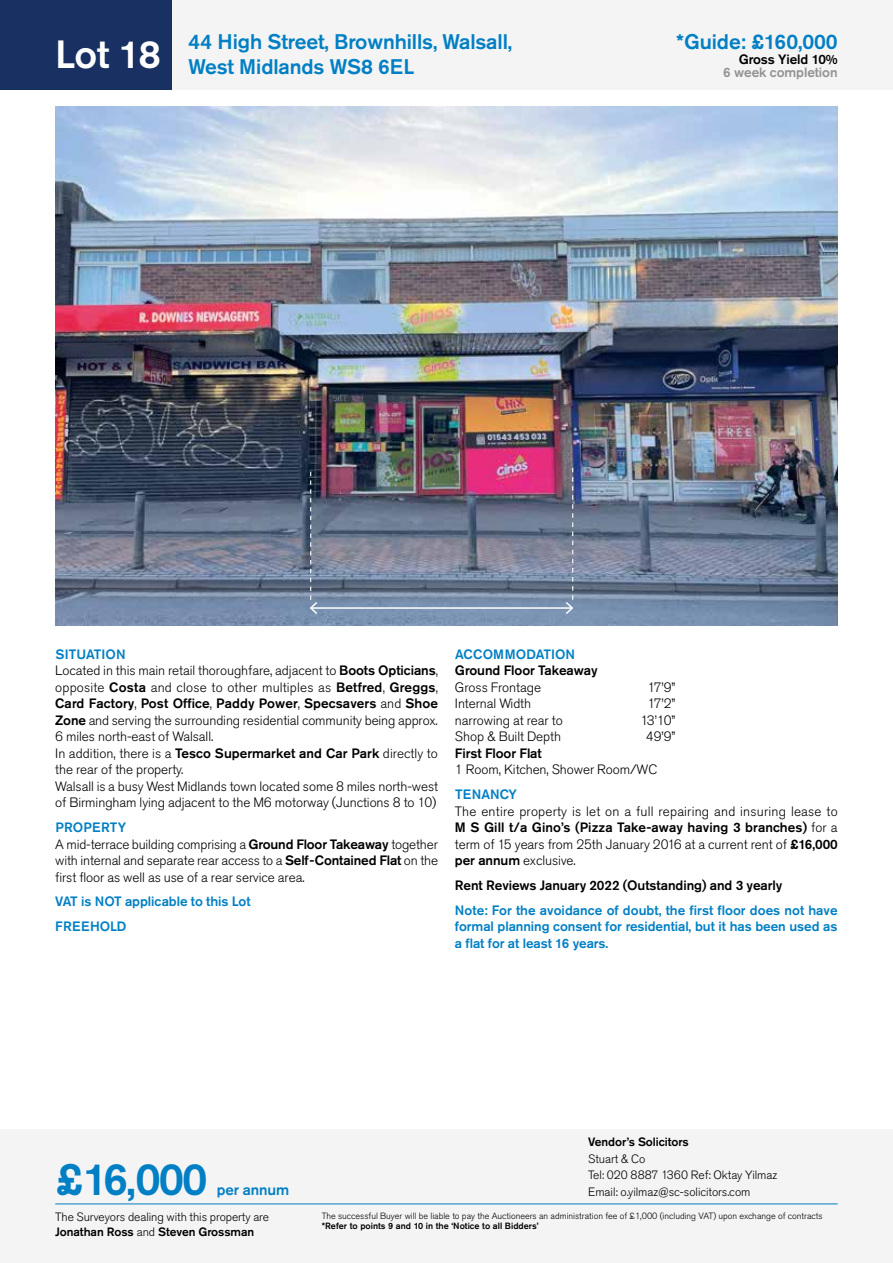
<style>
.page{position:relative;width:893px;height:1263px;background:#fff}
.page>*{position:absolute;margin:0;border:0;box-sizing:border-box;transform-origin:0 0}
.t1{font:500 45px "Akzidenz Grotesk Pro";color:#007fc4}
.t2{font:500 39px "Akzidenz Grotesk Pro";color:#fff}
.t3{font:500 21px/25.2px "Akzidenz Grotesk Pro";letter-spacing:-.005em;color:#007fc4}
.t4{font:500 15px "Akzidenz Grotesk Pro";letter-spacing:-.005em;color:#007fc4}
.t5{font:300 13.5px/16.5px "Akzidenz Grotesk Pro";letter-spacing:-.005em;color:#000}
.t6{font:500 13.5px/16.5px "Akzidenz Grotesk Pro";letter-spacing:-.005em;color:#007fc4}
.t7{font:500 13.5px "Akzidenz Grotesk Pro";letter-spacing:-.005em;color:#000}
.t8{font:500 13.5px "Akzidenz Grotesk Pro";letter-spacing:-.005em;color:#919291}
.t9{font:300 12px/16.5px "Akzidenz Grotesk Pro";letter-spacing:-.005em;color:#000}
.t10{font:500 12px "Akzidenz Grotesk Pro";letter-spacing:-.005em;color:#000}
.t11{font:300 9px "Akzidenz Grotesk Pro";color:#000}
.t12{font:500 9px "Akzidenz Grotesk Pro";color:#000}
.s1{font-weight:500;color:#007fc4}
.s2{font-weight:500}
</style>
<div class="page">
<div style="left:0;top:0;width:893px;height:89px;background:#f4f4f4"></div>
<div style="left:0;top:1129px;width:893px;height:134px;background:#f4f4f4"></div>
<div style="left:0;top:0;width:171px;height:89px;background:#193162"></div>
<hr style="left:55px;top:1203px;width:783px;height:1px;background:#007fc4">
<img style="left:55px;top:106px;width:783px;height:520px">
<hr style="left:311px;top:607px;width:261px;height:2px;background:#fff">
<svg style="left:309px;top:472px;width:10px;height:144px"></svg>
<svg style="left:564px;top:468px;width:10px;height:148px"></svg>
<h2 class="t2" style="left:55px;top:29px;width:107px">Lot 18</h2>
<h3 class="t3" style="left:189px;top:29px;width:325px">44 High Street, Brownhills, Walsall,<br>West Midlands WS8 6EL</h3>
<h3 class="t3" style="left:676px;top:29px;width:163px">*Guide: £160,000</h3>
<p class="t7" style="left:739px;top:50px;width:100px">Gross Yield 10%</p>
<p class="t8" style="left:723px;top:64px;width:116px">6 week completion</p>
<p class="t5" style="left:55px;top:646px;width:384px"><span class="s1">SITUATION<br></span>Located in this main retail thoroughfare, adjacent to <span class="s2">Boots Opticians</span>, opposite <span class="s2">Costa</span> and close to other multiples as <span class="s2">Betfred</span>, <span class="s2">Greggs</span>, <span class="s2">Card Factory</span>, <span class="s2">Post Office</span>, <span class="s2">Paddy Power</span>, <span class="s2">Specsavers</span> and <span class="s2">Shoe Zone</span> and serving the surrounding residential community being approx.<br>6 miles north-east of Walsall.<br>In addition, there is a <span class="s2">Tesco Supermarket and Car Park</span> directly to the rear of the property.<br>Walsall is a busy West Midlands town located some 8 miles north-west of Birmingham lying adjacent to the M6 motorway (Junctions 8 to 10)</p>
<p class="t5" style="left:55px;top:819px;width:384px"><span class="s1">PROPERTY<br></span>A mid-terrace building comprising a <span class="s2">Ground Floor Takeaway</span> together with internal and separate rear access to a <span class="s2">Self -Contained Flat</span> on the first floor as well as use of a rear service area.</p>
<p class="t6" style="left:55px;top:889px;width:197px;line-height:24.8px">VAT is NOT applicable to this Lot<br>FREEHOLD</p>
<p class="t6" style="left:455px;top:646px;width:121px">ACCOMMODATION</p>
<p class="t7" style="left:455px;top:662px;width:144px">Ground Floor Takeaway</p>
<p class="t5" style="left:455px;top:679px;width:88px">Gross Frontage</p>
<p class="t5" style="left:647px;top:679px;width:29px">17’9”</p>
<p class="t5" style="left:455px;top:695px;width:78px">Internal Width</p>
<p class="t5" style="left:647px;top:695px;width:29px">17’2”</p>
<p class="t5" style="left:455px;top:712px;width:109px">narrowing at rear to</p>
<p class="t5" style="left:640px;top:712px;width:37px">13’10”</p>
<p class="t5" style="left:455px;top:728px;width:108px">Shop &amp; Built Depth</p>
<p class="t5" style="left:646px;top:728px;width:31px">49’9”</p>
<p class="t7" style="left:455px;top:744px;width:88px">First Floor Flat</p>
<p class="t5" style="left:455px;top:761px;width:204px">1 Room, Kitchen, Shower Room/WC</p>
<p class="t6" style="left:455px;top:786px;width:63px">TENANCY</p>
<p class="t5" style="left:455px;top:803px;width:384px;text-align:justify">The entire property is let on a full repairing and insuring lease to <span class="s2">M S Gill t/a Gino’s (Pizza Take-away having 3 branches)</span> for a term of 15 years from 25th January 2016 at a current rent of <span class="s2">£16,000 per annum</span> exclusive.</p>
<p class="t7" style="left:455px;top:876px;width:329px">Rent Reviews January 2022 (Outstanding) and 3 yearly</p>
<p class="t6" style="left:455px;top:901px;width:384px;text-align:justify">Note: For the avoidance of doubt, the first floor does not have formal planning consent for residential, but it has been used as a flat for at least 16 years.</p>
<h1 class="t1" style="left:55px;top:1150px;width:154px">£16,000</h1>
<p class="t4" style="left:217px;top:1180px;width:74px">per annum</p>
<p class="t10" style="left:588px;top:1134px;width:102px">Vendor’s Solicitors</p>
<p class="t9" style="left:588px;top:1150px;width:190px">Stuart &amp; Co<br>Tel: 020 8887 1360 Ref: Oktay Yilmaz<br>Email: o.yilmaz@sc-solicitors.com</p>
<p class="t9" style="left:55px;top:1209px;width:215px;line-height:15px">The Surveyors dealing with this property are<br><span class="s2">Jonathan Ross</span> and <span class="s2">Steven Grossman</span></p>
<p class="t11" style="left:322px;top:1209px;width:502px">The successful Buyer will be liable to pay the Auctioneers an administration fee of £1,000 (including VAT) upon exchange of contracts</p>
<p class="t12" style="left:322px;top:1220px;width:218px">*Refer to points 9 and 10 in the ‘Notice to all Bidders’</p>
</div>
